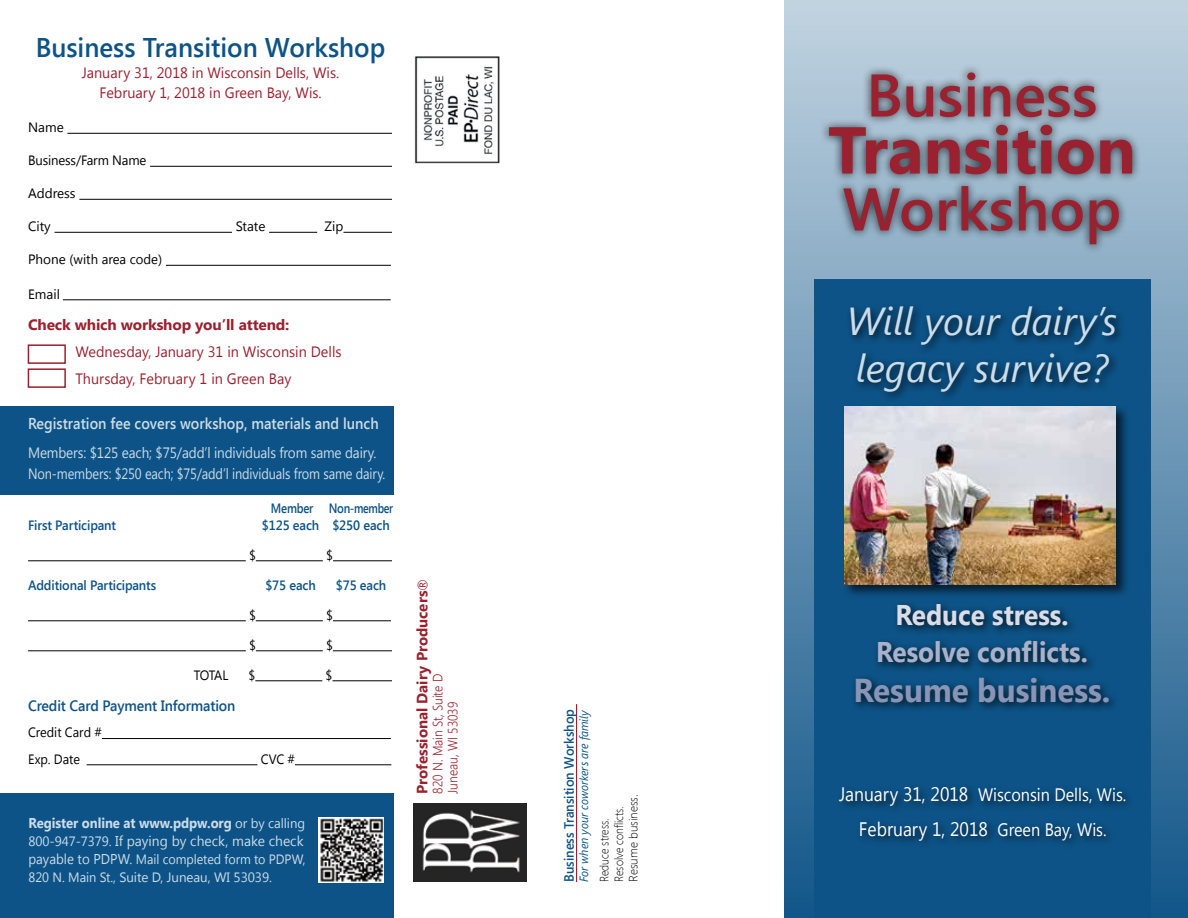
<style>
.page{position:relative;width:1188px;height:918px;background:#fff}
.page>*{position:absolute;margin:0;border:0;box-sizing:border-box;transform-origin:0 0}
.t1{font:700 66px "Segoe UI";color:#9a212f}
.t2{font:600 60px "Segoe UI";color:#9a212f}
.t3{font:italic 39px/46.8px "Segoe UI";color:#ccdce8}
.t4{font:700 33px "Segoe UI";color:#8895b7;scale:.95 1}
.t5{font:700 28.5px "Segoe UI";color:#aab2ca;scale:.92 1}
.t6{font:700 28.5px "Segoe UI";color:#dadde7;scale:.92 1}
.t7{font:600 27px "Segoe UI";color:#0d5387;scale:.96 1}
.t8{font:19.5px "Segoe UI";color:#fff;scale:.9 1}
.t9{font:18px "Segoe UI";color:#fff;scale:.9 1}
.t10{font:600 15.75px "Segoe UI";color:#ccdce8;scale:.91 1}
.t11{font:15px/19.5px "Segoe UI";color:#9a212f;text-align:center;scale:.96 1}
.t12{font:15px/21px "Segoe UI";letter-spacing:-.01em;color:#ccdce8;scale:.9 1}
.t13{font:700 15px "Segoe UI";letter-spacing:-.01em;color:#9a212f}
.t14{font:600 15px "Segoe UI";letter-spacing:-.01em;color:#0d5387;scale:.94 1}
.t15{font:700 14.25px/18px "Segoe UI";letter-spacing:-.005em;color:#ccdce8;scale:.92 1}
.t16{font:13.5px/18px "Segoe UI";letter-spacing:-.005em;color:#ccdce8;scale:.93 1}
.t17{font:600 13.5px "Segoe UI";letter-spacing:-.01em;color:#0d5387;scale:.94 1}
.t18{font:13.5px "Segoe UI";color:#000}
.t19{font:13.5px/26.2px "Segoe UI";color:#000;scale:.94 1}
.t20{font:300 13.5px/15px "Segoe UI";color:#9a212f;scale:.9 1}
.t21{font:600 13.5px "Segoe UI";letter-spacing:-.01em;color:#0d5387;scale:.95 1}
.t22{font:600 13.5px "Segoe UI";letter-spacing:-.03em;color:#0d5387;scale:.84 1}
.t23{font:300 12px/14.4px "Segoe UI";color:#000;scale:.9 1}
.t24{font:italic 12px "Segoe UI";color:#0d5387;scale:.93 1}
.s1{font-weight:400;font-size:13.5px}
.s2{font-weight:400}
.s3{font-size:14.25px}
.s4{font-size:19.5px}
.s5{font-size:18px}
</style>
<div class="page">
<div style="left:0;top:794px;width:393px;height:124px;background:#0d5387"></div>
<div style="left:0;top:406px;width:393px;height:89px;background:#0d5387"></div>
<div style="left:784px;top:0;width:404px;height:918px;background:linear-gradient(to bottom,#c1d3e0,#105588)"></div>
<div style="left:820px;top:63px;width:322px;height:191px;background:#000;opacity:.75"></div>
<div style="left:814px;top:280px;width:336px;height:638px;background:#0d5387"></div>
<img style="left:414px;top:56px;width:85px;height:108px">
<img style="left:414px;top:803px;width:112px;height:79px">
<div style="left:846px;top:302px;width:281px;height:101px;background:#000;opacity:.75"></div>
<div style="left:842px;top:404px;width:288px;height:195px;background:#000;opacity:.65"></div>
<img style="left:844px;top:406px;width:272px;height:178px">
<div style="left:835px;top:783px;width:301px;height:68px;background:#000;opacity:.75"></div>
<hr style="left:67px;top:133px;width:326px;height:1px;background:#000">
<hr style="left:150px;top:166px;width:243px;height:1px;background:#000">
<hr style="left:79px;top:199px;width:314px;height:1px;background:#000">
<hr style="left:55px;top:232px;width:177px;height:1px;background:#000">
<hr style="left:269px;top:232px;width:48px;height:1px;background:#000">
<hr style="left:343px;top:232px;width:50px;height:1px;background:#000">
<hr style="left:166px;top:265px;width:225px;height:1px;background:#000">
<hr style="left:63px;top:299px;width:328px;height:1px;background:#000">
<hr style="left:28px;top:560px;width:218px;height:1px;background:#000">
<hr style="left:256px;top:560px;width:67px;height:1px;background:#000">
<hr style="left:333px;top:560px;width:60px;height:1px;background:#000">
<hr style="left:28px;top:620px;width:218px;height:1px;background:#000">
<hr style="left:256px;top:620px;width:67px;height:1px;background:#000">
<hr style="left:333px;top:620px;width:58px;height:1px;background:#000">
<hr style="left:28px;top:650px;width:218px;height:1px;background:#000">
<hr style="left:256px;top:650px;width:67px;height:1px;background:#000">
<hr style="left:333px;top:650px;width:60px;height:1px;background:#000">
<hr style="left:255px;top:680px;width:67px;height:1px;background:#000">
<hr style="left:333px;top:680px;width:60px;height:1px;background:#000">
<hr style="left:102px;top:738px;width:289px;height:1px;background:#000">
<hr style="left:87px;top:764px;width:170px;height:1px;background:#000">
<hr style="left:295px;top:764px;width:96px;height:1px;background:#000">
<div style="left:28px;top:344px;width:38px;height:20px;border:2px solid #9a212f"></div>
<div style="left:28px;top:368px;width:38px;height:20px;border:2px solid #9a212f"></div>
<img style="left:319px;top:818px;width:65px;height:64px">
<hr style="left:576px;top:704px;width:1px;height:178px;background:#9a212f">
<div style="left:851px;top:599px;width:269px;height:114px;background:#000;opacity:.75"></div>
<div style="left:392px;top:126px;width:10px;height:178px;background:#fff"></div>
<div style="left:392px;top:545px;width:10px;height:178px;background:#fff"></div>
<h3 class="t7" style="left:36px;top:29px;width:366px">Business Transition Workshop</h3>
<p class="t11" style="left:82px;top:62px;width:270px">January 31, 2018 in Wisconsin Dells, Wis.<br>February 1, 2018 in Green Bay, Wis.</p>
<p class="t18" style="left:28px;top:118px;width:37px">Name</p>
<p class="t18" style="left:28px;top:151px;width:120px">Business/Farm Name</p>
<p class="t18" style="left:28px;top:184px;width:49px">Address</p>
<p class="t18" style="left:28px;top:217px;width:24px">City</p>
<p class="t18" style="left:236px;top:217px;width:31px">State</p>
<p class="t18" style="left:325px;top:217px;width:20px">Zip</p>
<p class="t18" style="left:28px;top:250px;width:136px">Phone (with area code)</p>
<p class="t18" style="left:28px;top:284px;width:33px">Email</p>
<p class="t13" style="left:28px;top:314px;width:263px">Check which workshop you’ll attend:</p>
<p class="t11" style="left:75px;top:338px;width:279px;line-height:27px;text-align:left">Wednesday, January 31 in Wisconsin Dells<br>Thursday, February 1 in Green Bay</p>
<p class="t10" style="left:28px;top:413px;width:387px">Registration fee covers workshop, materials and lunch</p>
<p class="t12" style="left:28px;top:441px;width:399px">Members: $125 each; $75/add’l individuals from same dairy.<br>Non-members: $250 each; $75/add’l individuals from same dairy.</p>
<p class="t22" style="left:271px;top:499px;width:147px">Member Non-member</p>
<p class="t17" style="left:28px;top:515px;width:95px">First Participant</p>
<p class="t17" style="left:262px;top:515px;width:137px">$125 each $250 each</p>
<p class="t19" style="left:249px;top:541px;width:9px">$</p>
<p class="t19" style="left:326px;top:541px;width:9px">$</p>
<p class="t17" style="left:28px;top:575px;width:138px">Additional Participants</p>
<p class="t17" style="left:265px;top:575px;width:55px">$75 each</p>
<p class="t17" style="left:336px;top:575px;width:55px">$75 each</p>
<p class="t19" style="left:249px;top:601px;width:9px">$</p>
<p class="t19" style="left:326px;top:601px;width:9px">$</p>
<p class="t19" style="left:249px;top:631px;width:9px">$</p>
<p class="t19" style="left:326px;top:631px;width:9px">$</p>
<p class="t19" style="left:194px;top:661px;width:38px">TOTAL</p>
<p class="t19" style="left:249px;top:661px;width:9px">$</p>
<p class="t19" style="left:326px;top:661px;width:9px">$</p>
<p class="t14" style="left:28px;top:695px;width:222px">Credit Card Payment Information</p>
<p class="t19" style="left:28px;top:719px;width:80px">Credit Card #<br>Exp. Date</p>
<p class="t19" style="left:261px;top:745px;width:38px">CVC #</p>
<p class="t15" style="left:29px;top:813px;width:302px">Register online at www.pdpw.org <span class="s1">or by calling<br>800-947-7379.</span> <span class="s2">If paying by check, make check</span></p>
<p class="t16" style="left:29px;top:850px;width:299px"><span class="s3">payable to PDPW.</span> Mail completed form to PDPW,<br>820 N. Main St., Suite D, Juneau, WI 53039.</p>
<p class="t13" style="left:411px;top:794px;width:216px;rotate:-90deg">Professional Dairy Producers<span class="s1">®</span></p>
<p class="t20" style="left:430px;top:794px;width:135px;rotate:-90deg">820 N. Main St, Suite D<br>Juneau, WI 53039</p>
<p class="t21" style="left:560px;top:882px;width:184px;rotate:-90deg">Business Transition Workshop</p>
<p class="t24" style="left:576px;top:882px;width:188px;rotate:-90deg">For when your coworkers are family</p>
<p class="t23" style="left:597px;top:882px;width:99px;rotate:-90deg">Reduce stress.<br>Resolve conflicts.<br>Resume business.</p>
<h2 class="t2" style="left:866px;top:53px;width:233px">Business</h2>
<h1 class="t1" style="left:828px;top:103px;width:309px">Transition</h1>
<h2 class="t2" style="left:843px;top:167px;width:280px">Workshop</h2>
<h3 class="t3" style="left:847px;top:296px;width:272px">Will your dairy’s legacy survive?</h3>
<h3 class="t6" style="left:895px;top:594px;width:190px">Reduce stress.</h3>
<h3 class="t5" style="left:876px;top:632px;width:232px">Resolve conflicts.</h3>
<h3 class="t4" style="left:854px;top:666px;width:272px">Resume business.</h3>
<p class="t9" style="left:839px;top:783px;width:321px"><span class="s4">January 31, 2018</span> Wisconsin Dells, Wis.</p>
<h3 class="t8" style="left:859px;top:816px;width:277px">February 1, 2018 <span class="s5">Green Bay, Wis.</span></h3>
</div>
